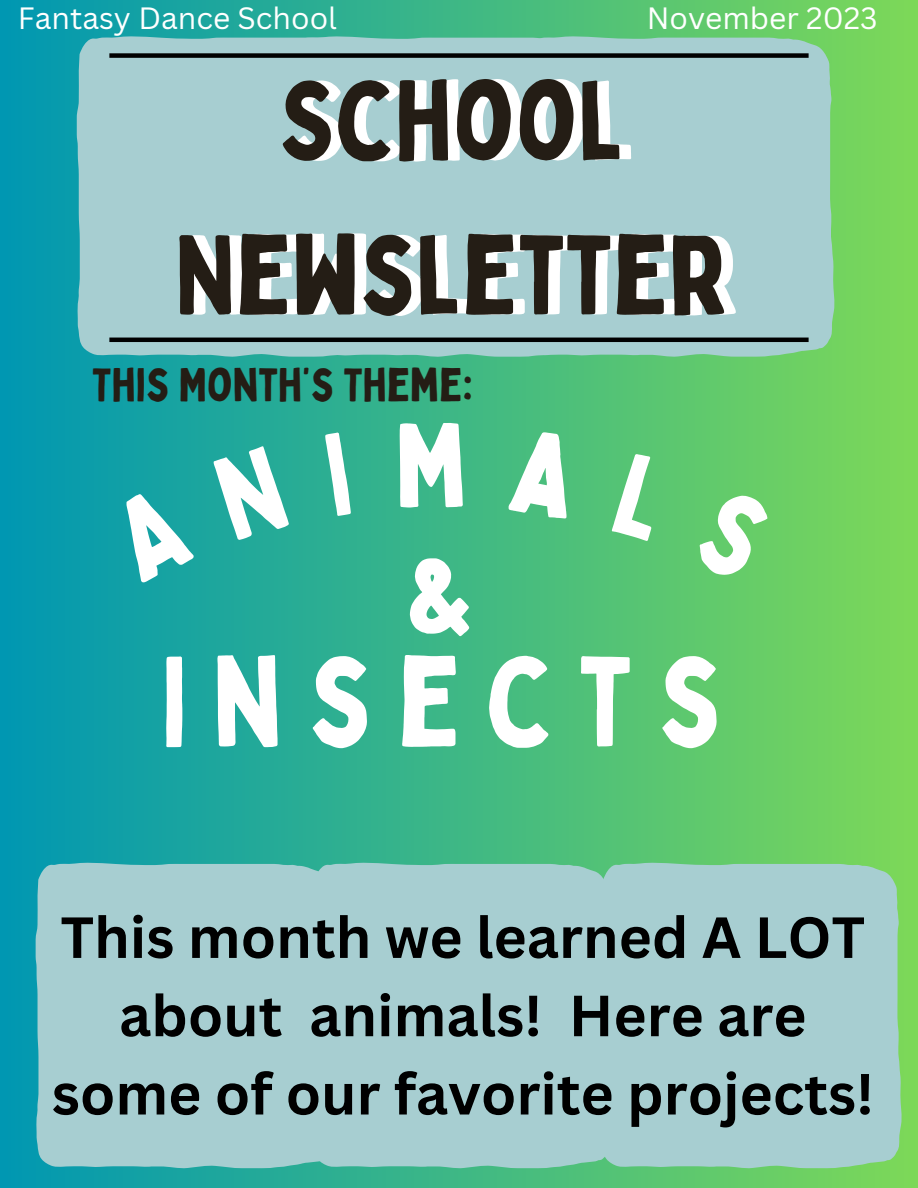
<style>
.page{position:relative;width:918px;height:1188px;background:#fff}
.page>*{position:absolute;margin:0;border:0;box-sizing:border-box;transform-origin:0 0}
.t1{font:125.4px "Bobby Jones";letter-spacing:.2em;color:#fff}
.t2{font:110.55px "Bobby Jones";color:#241d15}
.t3{font:106.05px "Bobby Jones";color:#fff}
.t4{font:700 56.7px/78.3px "Canva Sans";color:#000;text-align:center}
.t5{font:46.05px "Bobby Jones";color:#241d15}
.t6{font:30px "Canva Sans";color:#fff}
</style>
<div class="page">
<div style="left:0;top:0;width:918px;height:1188px;background:linear-gradient(to right,#0097b2,#7dd858)"></div>
<div style="left:394px;top:36px;width:125px;height:321px;background:#a7ced1"></div>
<div style="left:519px;top:36px;width:317px;height:321px;background:#a7ced1"></div>
<div style="left:77px;top:36px;width:317px;height:321px;background:#a7ced1"></div>
<hr style="left:109px;top:338px;width:700px;height:4px;background:#000">
<div style="left:109px;top:53px;width:700px;height:5px;background:#000"></div>
<div style="left:36px;top:862px;width:276px;height:307px;background:#a7ced1"></div>
<div style="left:614px;top:862px;width:289px;height:307px;background:#a7ced1"></div>
<div style="left:312px;top:862px;width:302px;height:307px;background:#a7ced1"></div>
<div style="left:105px;top:483px;width:90px;height:101px;background:#14a2a3"></div>
<div style="left:213px;top:444px;width:76px;height:97px;background:#22a999"></div>
<div style="left:324px;top:431px;width:28px;height:85px;background:#2eaf91"></div>
<div style="left:399px;top:421px;width:64px;height:87px;background:#3bb688"></div>
<div style="left:508px;top:427px;width:72px;height:93px;background:#4abe7c"></div>
<div style="left:611px;top:451px;width:62px;height:92px;background:#58c573"></div>
<div style="left:691px;top:485px;width:83px;height:98px;background:#64cb6a"></div>
<p class="t6" style="left:18px;top:-4px;width:321px">Fantasy Dance School</p>
<p class="t6" style="left:647px;top:-4px;width:232px">November 2023</p>
<p class="t2" style="left:278px;top:51px;width:347px">SCHOOL</p>
<p class="t2" style="left:175px;top:205px;width:555px">NEWSLETTER</p>
<p class="t5" style="left:92px;top:356px;width:382px">THIS MONTH’S THEME:</p>
<p class="t3" style="left:406px;top:528px;width:69px">&amp;</p>
<p class="t1" style="left:161px;top:623px;width:562px">INSECTS</p>
<p class="t4" style="left:52px;top:897px;width:824px">This month we learned A LOT about animals! Here are some of our favorite projects!</p>
</div>
